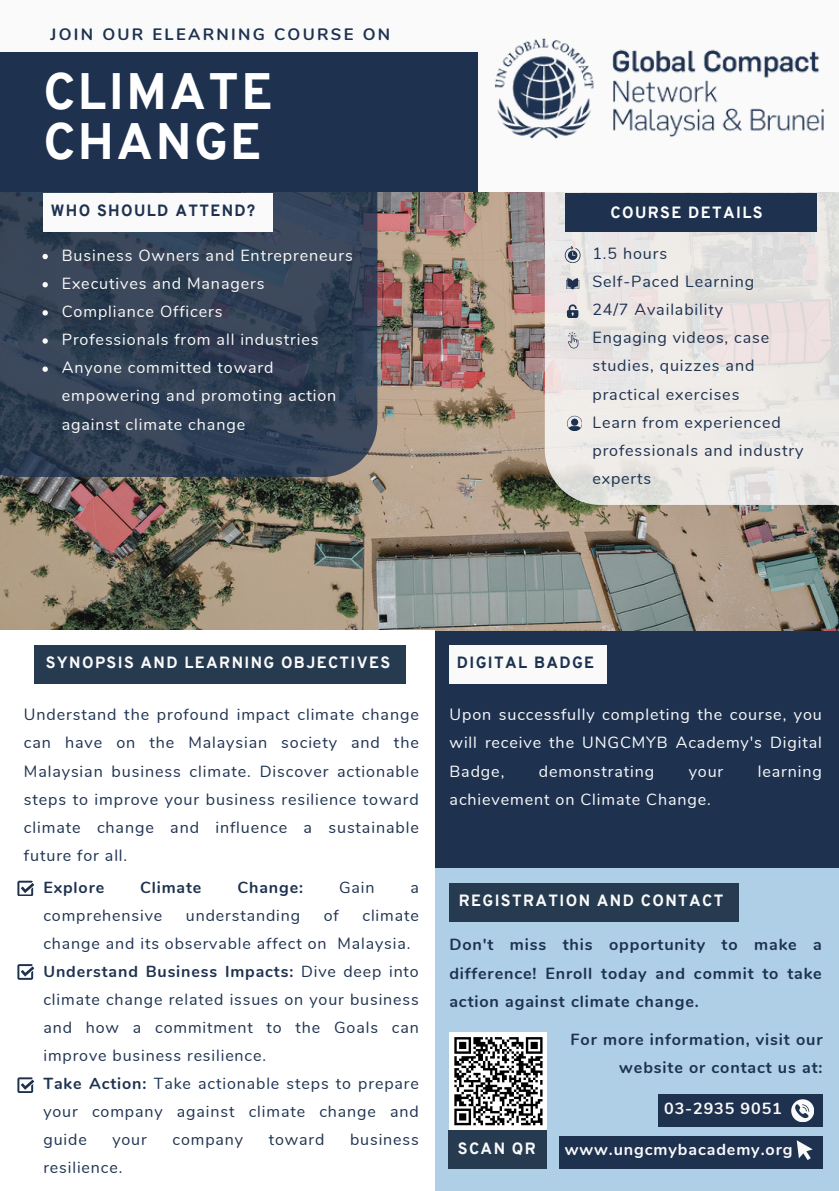
<style>
.page{position:relative;width:839px;height:1191px;background:#fff}
.page>*{position:absolute;margin:0;border:0;box-sizing:border-box;transform-origin:0 0}
.t1{font:800 50px/49.6px "Overpass";letter-spacing:.05em;color:#fff}
.t2{font:700 16.6px "Nunito";letter-spacing:.14em;color:#1e3250}
.t3{font:16px/28.2px "Nunito";letter-spacing:.055em;color:#1e3250}
.t4{font:16px/28.2px "Nunito";letter-spacing:.055em;color:#fafafa}
.t5{font:700 16px/28.2px "Nunito";letter-spacing:.055em;color:#1e3250;text-align:justify}
.t6{font:800 16px "Overpass";letter-spacing:.085em;color:#fafafa}
.t7{font:700 16px "Nunito";letter-spacing:.055em;color:#fafafa}
.t8{font:800 16px "Overpass";letter-spacing:.085em;color:#1e3250}
.t9{font:800 16px "Overpass";letter-spacing:.085em;color:#fff}
.s1{font-weight:700}
</style>
<div class="page">
<div style="left:0;top:0;width:838px;height:1191px;background:#1e3250"></div>
<img style="left:0;top:192px;width:838px;height:439px">
<svg style="left:0;top:192px;width:377px;height:285px"></svg>
<div style="left:0;top:0;width:838px;height:192px;background:#fafafa"></div>
<div style="left:0;top:52px;width:477px;height:140px;background:#1e3250"></div>
<svg style="left:544px;top:192px;width:294px;height:313px;background:#e6e3e1"></svg>
<img style="left:495px;top:38px;width:329px;height:101px">
<div style="left:564px;top:193px;width:252px;height:38px;background:#1e3250"></div>
<svg style="left:564px;top:246px;width:16px;height:16px"></svg>
<svg style="left:566px;top:278px;width:13px;height:11px"></svg>
<svg style="left:567px;top:304px;width:11px;height:14px"></svg>
<svg style="left:568px;top:332px;width:10px;height:16px"></svg>
<svg style="left:567px;top:416px;width:15px;height:15px"></svg>
<div style="left:43px;top:193px;width:230px;height:38px;background:#fafafa"></div>
<svg style="left:42px;top:254px;width:6px;height:5px"></svg>
<svg style="left:42px;top:282px;width:6px;height:5px"></svg>
<svg style="left:42px;top:310px;width:6px;height:6px"></svg>
<svg style="left:42px;top:338px;width:6px;height:6px"></svg>
<svg style="left:42px;top:367px;width:6px;height:5px"></svg>
<div style="left:430px;top:868px;width:408px;height:323px;background:#aecfe6"></div>
<div style="left:0;top:630px;width:435px;height:561px;background:#fff"></div>
<div style="left:34px;top:645px;width:372px;height:39px;background:#263a50"></div>
<div style="left:449px;top:645px;width:158px;height:39px;background:#fafafa"></div>
<div style="left:449px;top:883px;width:290px;height:38px;background:#263a50"></div>
<div style="left:448px;top:1130px;width:99px;height:38px;background:#263a50"></div>
<div style="left:559px;top:1136px;width:263px;height:32px;background:#1e3250"></div>
<svg style="left:796px;top:1140px;width:16px;height:20px"></svg>
<div style="left:658px;top:1094px;width:164px;height:33px;background:#1e3250"></div>
<svg style="left:791px;top:1099px;width:22px;height:23px"></svg>
<svg style="left:17px;top:881px;width:17px;height:15px"></svg>
<svg style="left:17px;top:964px;width:17px;height:15px"></svg>
<svg style="left:17px;top:1077px;width:17px;height:15px"></svg>
<div style="left:449px;top:1032px;width:98px;height:98px;background:#fff"></div>
<svg style="left:454px;top:1037px;width:89px;height:89px"></svg>
<p class="t2" style="left:50px;top:23px;width:341px">JOIN OUR ELEARNING COURSE ON</p>
<p class="t1" style="left:43px;top:72px;width:230px">CLIMATE<br>CHANGE</p>
<p class="t8" style="left:51px;top:204px;width:206px">WHO SHOULD ATTEND?</p>
<p class="t4" style="left:62px;top:241px;width:292px">Business Owners and Entrepreneurs</p>
<p class="t4" style="left:62px;top:269px;width:204px">Executives and Managers</p>
<p class="t4" style="left:62px;top:298px;width:162px">Compliance Officers</p>
<p class="t4" style="left:62px;top:326px;width:258px">Professionals from all industries</p>
<p class="t4" style="left:62px;top:354px;width:276px">Anyone committed toward empowering and promoting action against climate change</p>
<p class="t9" style="left:610px;top:206px;width:153px">COURSE DETAILS</p>
<p class="t3" style="left:592px;top:239px;width:76px">1.5 hours</p>
<p class="t3" style="left:592px;top:268px;width:163px">Self-Paced Learning</p>
<p class="t3" style="left:592px;top:296px;width:132px">24/7 Availability</p>
<p class="t3" style="left:592px;top:324px;width:178px">Engaging videos, case studies, quizzes and practical exercises</p>
<p class="t3" style="left:592px;top:408px;width:212px">Learn from experienced professionals and industry experts</p>
<p class="t6" style="left:46px;top:656px;width:346px">SYNOPSIS AND LEARNING OBJECTIVES</p>
<p class="t3" style="left:24px;top:701px;width:396px;text-align:justify">Understand the profound impact climate change can have on the Malaysian society and the Malaysian business climate. Discover actionable steps to improve your business resilience toward climate change and influence a sustainable future for all.</p>
<p class="t5" style="left:43px;top:874px;width:62px">Explore</p>
<p class="t5" style="left:140px;top:874px;width:63px">Climate</p>
<p class="t5" style="left:237px;top:874px;width:67px">Change:</p>
<p class="t3" style="left:339px;top:874px;width:37px">Gain</p>
<p class="t3" style="left:410px;top:874px;width:10px">a</p>
<p class="t3" style="left:43px;top:902px;width:120px">comprehensive</p>
<p class="t3" style="left:186px;top:902px;width:116px">understanding</p>
<p class="t3" style="left:324px;top:902px;width:17px">of</p>
<p class="t3" style="left:43px;top:902px;width:377px;text-indent:319px">climate change and its observable affect on Malaysia.</p>
<p class="t3" style="left:43px;top:958px;width:377px;text-align:justify"><span class="s1">Understand Business Impacts:</span> Dive deep into climate change related issues on your business and how a commitment to the Goals can improve business resilience.</p>
<p class="t3" style="left:43px;top:1070px;width:377px;text-align:justify"><span class="s1">Take Action:</span> Take actionable steps to prepare your company against climate change and guide</p>
<p class="t3" style="left:112px;top:1126px;width:36px">your</p>
<p class="t3" style="left:172px;top:1126px;width:72px">company</p>
<p class="t3" style="left:269px;top:1126px;width:57px">toward</p>
<p class="t3" style="left:350px;top:1126px;width:70px">business</p>
<p class="t3" style="left:43px;top:1154px;width:80px">resilience.</p>
<p class="t8" style="left:457px;top:656px;width:139px">DIGITAL BADGE</p>
<p class="t4" style="left:449px;top:701px;width:374px;text-align:justify">Upon successfully completing the course, you will receive the UNGCMYB Academy's Digital Badge,</p>
<p class="t4" style="left:538px;top:757px;width:117px">demonstrating</p>
<p class="t4" style="left:688px;top:757px;width:36px">your</p>
<p class="t4" style="left:757px;top:757px;width:66px">learning</p>
<p class="t4" style="left:449px;top:785px;width:263px">achievement on Climate Change.</p>
<p class="t6" style="left:459px;top:894px;width:266px">REGISTRATION AND CONTACT</p>
<p class="t5" style="left:449px;top:931px;width:374px">Don't miss this opportunity to make a difference! Enroll today and commit to take action against climate change.</p>
<p class="t5" style="left:570px;top:1026px;width:253px;text-align:right">For more information, visit our website or contact us at:</p>
<p class="t7" style="left:664px;top:1098px;width:119px">03-2935 9051</p>
<p class="t6" style="left:458px;top:1142px;width:79px">SCAN QR</p>
<p class="t7" style="left:564px;top:1139px;width:229px">www.ungcmybacademy.org</p>
</div>
